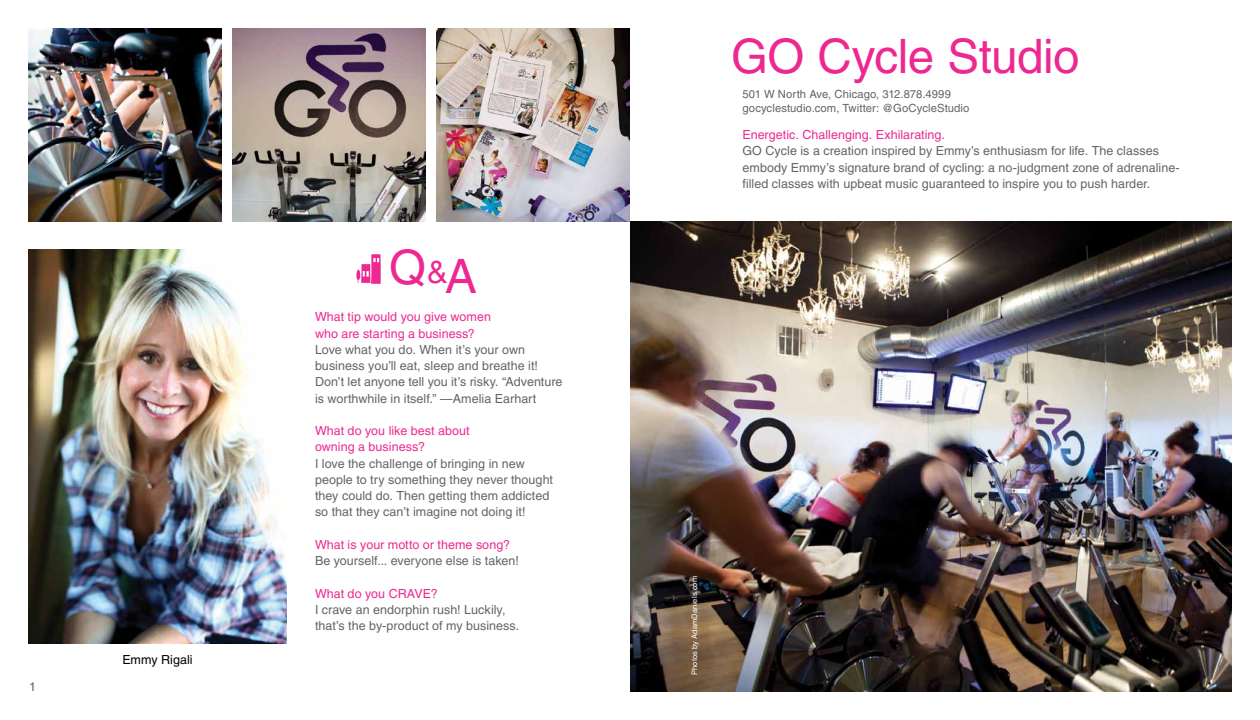
<style>
.page{position:relative;width:1260px;height:720px;background:#fff}
.page>*{position:absolute;margin:0;border:0;box-sizing:border-box;transform-origin:0 0}
.t1{font:47.5px "Helvetica LT Std";letter-spacing:-.01em;color:#ed2891}
.t2{font:12.5px/16.2px "Helvetica LT Std";letter-spacing:.005em;color:#636466}
.t3{font:12.5px/16.2px "Helvetica LT Std";letter-spacing:.005em;color:#ed2891}
.t4{font:12.5px "Helvetica LT Std";letter-spacing:.005em;color:#000}
.t5{font:11.25px/13.5px "Helvetica LT Std";letter-spacing:.01em;color:#636466}
.t6{font:7.5px "Helvetica LT Std";letter-spacing:.02em;color:#fff}
.s1{font-size:31.25px}
</style>
<div class="page">
<svg style="left:356px;top:254px;width:25px;height:30px"></svg>
<img style="left:28px;top:250px;width:259px;height:394px">
<img style="left:233px;top:28px;width:193px;height:193px">
<img style="left:437px;top:28px;width:193px;height:193px">
<img style="left:28px;top:28px;width:194px;height:194px">
<img style="left:630px;top:221px;width:602px;height:471px">
<p class="t2" style="left:29px;top:678px;width:8px">1</p>
<p class="t4" style="left:122px;top:653px;width:72px">Emmy Rigali</p>
<h1 class="t1" style="left:389px;top:245px;width:89px">Q<span class="s1">&amp;</span>A</h1>
<p class="t3" style="left:315px;top:309px;width:178px">What tip would you give women who are starting a business?</p>
<p class="t2" style="left:315px;top:341px;width:249px">Love what you do. When it’s your own business you’ll eat, sleep and breathe it!<br>Don’t let anyone tell you it’s risky. “Adventure is worthwhile in itself.” —Amelia Earhart</p>
<p class="t3" style="left:315px;top:423px;width:156px">What do you like best about owning a business?</p>
<p class="t2" style="left:315px;top:455px;width:240px">I love the challenge of bringing in new people to try something they never thought they could do. Then getting them addicted so that they can’t imagine not doing it!</p>
<p class="t3" style="left:315px;top:536px;width:197px">What is your motto or theme song?</p>
<p class="t2" style="left:315px;top:553px;width:205px">Be yourself... everyone else is taken!</p>
<p class="t3" style="left:315px;top:585px;width:124px">What do you CRAVE?</p>
<p class="t2" style="left:315px;top:601px;width:206px">I crave an endorphin rush! Luckily, that’s the by-product of my business.</p>
<h1 class="t1" style="left:731px;top:29px;width:350px">GO Cycle Studio</h1>
<p class="t5" style="left:742px;top:88px;width:229px">501 W North Ave, Chicago, 312.878.4999 gocyclestudio.com, Twitter: @GoCycleStudio</p>
<p class="t3" style="left:742px;top:127px;width:204px">Energetic. Challenging. Exhilarating.</p>
<p class="t2" style="left:742px;top:143px;width:439px">GO Cycle is a creation inspired by Emmy’s enthusiasm for life. The classes embody Emmy’s signature brand of cycling: a no-judgment zone of adrenaline&shy;filled classes with upbeat music guaranteed to inspire you to push harder.</p>
<p class="t6" style="left:690px;top:675px;width:101px;rotate:-90deg">Photos by AdamDaniels.com</p>
</div>
